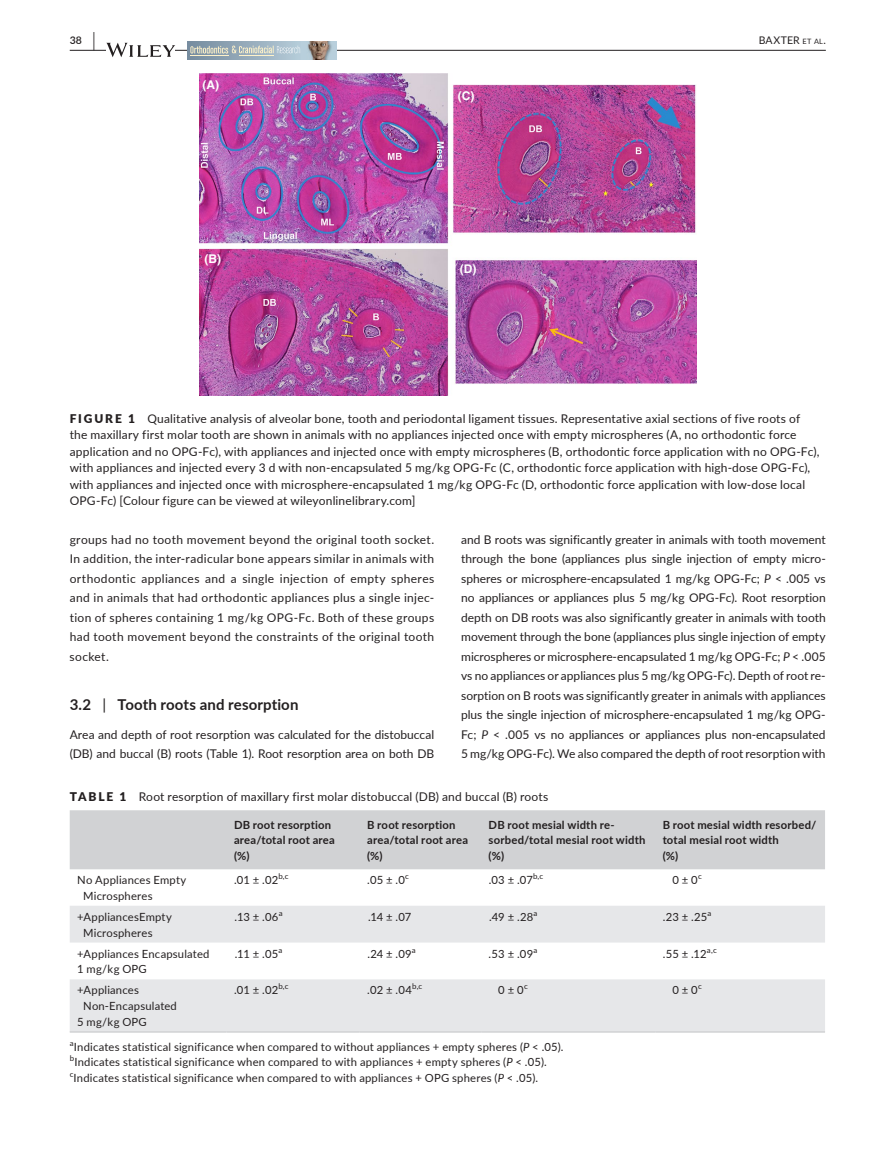
<style>
.page{position:relative;width:893px;height:1174px;background:#fff}
.page>*{position:absolute;margin:0;border:0;box-sizing:border-box;transform-origin:0 0}
.t1{font:700 15px "Lato";letter-spacing:.01em;color:#231f20}
.t2{font:12px/19.5px "Lato";letter-spacing:.015em;color:#231f20;text-align:justify}
.t3{font:700 12px "Helvetica";color:#fff}
.t4{font:11.25px/15.8px "Lato";letter-spacing:.015em;color:#231f20}
.t5{font:700 11.25px/15.8px "Lato";letter-spacing:.02em;color:#231f20}
.t6{font:10.5px "Lato";letter-spacing:.02em;color:#231f20}
.t7{font:600 10.5px "Lato";color:#231f20}
.t8{font:7.8px "Lato";color:#231f20}
.s1{font-size:19.5px}
.s2{font-size:7.35px}
.s3{font-weight:900}
.s4{font-weight:400}
.s5{font-style:italic}
</style>
<div class="page">
<hr style="left:70px;top:50px;width:756px;height:1px;background:#231f20">
<svg style="left:106px;top:43px;width:69px;height:14px"></svg>
<svg style="left:187px;top:41px;width:149px;height:1px"></svg>
<div style="left:187px;top:42px;width:115px;height:17px;background:linear-gradient(to right,#758a9d,#b6ccd8)"></div>
<svg style="left:190px;top:46px;width:110px;height:8px"></svg>
<hr style="left:239px;top:55px;width:35px;height:1px;background:#fef2ca">
<hr style="left:190px;top:55px;width:39px;height:1px;background:#fef2ca">
<img style="left:302px;top:42px;width:34px;height:17px">
<img style="left:199px;top:73px;width:497px;height:323px">
<div style="left:70px;top:810px;width:755px;height:59px;background:#d1d2d4"></div>
<svg style="left:70px;top:906px;width:755px;height:125px;fill:#e6e7e9"></svg>
<hr style="left:70px;top:1031px;width:157px;height:1px;background:#d1d2d4">
<hr style="left:227px;top:1031px;width:133px;height:1px;background:#d1d2d4">
<hr style="left:360px;top:1031px;width:121px;height:1px;background:#d1d2d4">
<hr style="left:481px;top:1031px;width:174px;height:1px;background:#d1d2d4">
<hr style="left:655px;top:1031px;width:170px;height:1px;background:#d1d2d4">
<p class="t7" style="left:70px;top:33px;width:27px">38 <span class="s1">|</span></p>
<p class="t6" style="left:759px;top:33px;width:69px">BAXTER <span class="s2">et al</span>.</p>
<p class="t3" style="left:202px;top:77px;width:18px">(A)</p>
<p class="t3" style="left:205px;top:251px;width:18px">(B)</p>
<p class="t3" style="left:458px;top:89px;width:18px">(C)</p>
<p class="t3" style="left:460px;top:261px;width:18px">(D)</p>
<p class="t2" style="left:70px;top:409px;width:751px;line-height:16.5px;text-align:left"><span class="s3">FIGURE 1</span> Qualitative analysis of alveolar bone, tooth and periodontal ligament tissues. Representative axial sections of five roots of the maxillary first molar tooth are shown in animals with no appliances injected once with empty microspheres (A, no orthodontic force application and no OPG‐Fc), with appliances and injected once with empty microspheres (B, orthodontic force application with no OPG‐Fc), with appliances and injected every 3 d with non‐encapsulated 5 mg/kg OPG‐Fc (C, orthodontic force application with high‐dose OPG‐Fc), with appliances and injected once with microsphere‐encapsulated 1 mg/kg OPG‐Fc (D, orthodontic force application with low‐dose local OPG‐Fc) [Colour figure can be viewed at wileyonlinelibrary.com]</p>
<p class="t2" style="left:70px;top:529px;width:366px">groups had no tooth movement beyond the original tooth socket.<br>In addition, the inter‐radicular bone appears similar in animals with orthodontic appliances and a single injection of empty spheres and in animals that had orthodontic appliances plus a single injec‐ tion of spheres containing 1 mg/kg OPG‐Fc. Both of these groups had tooth movement beyond the constraints of the original tooth socket.</p>
<p class="t1" style="left:70px;top:693px;width:230px">3.2 <span class="s4">|</span> Tooth roots and resorption</p>
<p class="t2" style="left:70px;top:724px;width:366px">Area and depth of root resorption was calculated for the distobuccal (DB) and buccal (B) roots (Table 1). Root resorption area on both DB</p>
<p class="t2" style="left:461px;top:529px;width:366px">and B roots was significantly greater in animals with tooth movement through the bone (appliances plus single injection of empty micro‐ spheres or microsphere‐encapsulated 1 mg/kg OPG‐Fc; <span class="s5">P</span> &lt; .005 vs no appliances or appliances plus 5 mg/kg OPG‐Fc). Root resorption depth on DB roots was also significantly greater in animals with tooth movement through the bone (appliances plus single injection of empty microspheres or microsphere‐encapsulated 1 mg/kg OPG‐Fc; <span class="s5">P</span> &lt; .005 vs no appliances or appliances plus 5 mg/kg OPG‐Fc). Depth of root re‐ sorption on B roots was significantly greater in animals with appliances plus the single injection of microsphere‐encapsulated 1 mg/kg OPG‐ Fc; <span class="s5">P</span> &lt; .005 vs no appliances or appliances plus non‐encapsulated 5 mg/kg OPG‐Fc). We also compared the depth of root resorption with</p>
<p class="t2" style="left:70px;top:786px;width:480px"><span class="s3">TABLE 1</span> Root resorption of maxillary first molar distobuccal (DB) and buccal (B) roots</p>
<p class="t5" style="left:234px;top:816px;width:102px">DB root resorption area/total root area (%)</p>
<p class="t5" style="left:367px;top:816px;width:102px">B root resorption area/total root area (%)</p>
<p class="t5" style="left:489px;top:816px;width:158px">DB root mesial width re‐ sorbed/total mesial root width (%)</p>
<p class="t5" style="left:663px;top:816px;width:155px">B root mesial width resorbed/ total mesial root width<br>(%)</p>
<p class="t4" style="left:83px;top:871px;width:105px;text-indent:-6px">No Appliances Empty<br>Microspheres</p>
<p class="t4" style="left:234px;top:871px;width:46px">.01 ± .02</p>
<p class="t8" style="left:278px;top:870px;width:12px">b,c</p>
<p class="t4" style="left:367px;top:871px;width:39px">.05 ± .0</p>
<p class="t8" style="left:405px;top:870px;width:5px">c</p>
<p class="t4" style="left:489px;top:871px;width:46px">.03 ± .07</p>
<p class="t8" style="left:533px;top:870px;width:12px">b,c</p>
<p class="t4" style="left:672px;top:871px;width:27px">0±0</p>
<p class="t8" style="left:698px;top:870px;width:5px">c</p>
<p class="t4" style="left:83px;top:908px;width:90px;text-indent:-6px">+AppliancesEmpty<br>Microspheres</p>
<p class="t4" style="left:235px;top:908px;width:45px">.13 ± .06</p>
<p class="t8" style="left:279px;top:907px;width:5px">a</p>
<p class="t4" style="left:368px;top:908px;width:45px">.14 ± .07</p>
<p class="t4" style="left:489px;top:908px;width:46px">.49 ± .28</p>
<p class="t8" style="left:533px;top:907px;width:5px">a</p>
<p class="t4" style="left:663px;top:908px;width:46px">.23 ± .25</p>
<p class="t8" style="left:707px;top:907px;width:5px">a</p>
<p class="t4" style="left:77px;top:945px;width:134px">+Appliances Encapsulated<br>1 mg/kg OPG</p>
<p class="t4" style="left:235px;top:945px;width:45px">.11 ± .05</p>
<p class="t8" style="left:278px;top:944px;width:5px">a</p>
<p class="t4" style="left:367px;top:945px;width:46px">.24 ± .09</p>
<p class="t8" style="left:412px;top:944px;width:5px">a</p>
<p class="t4" style="left:489px;top:945px;width:46px">.53 ± .09</p>
<p class="t8" style="left:533px;top:944px;width:5px">a</p>
<p class="t4" style="left:663px;top:945px;width:45px">.55 ± .12</p>
<p class="t8" style="left:707px;top:944px;width:11px">a,c</p>
<p class="t4" style="left:77px;top:982px;width:63px">+Appliances</p>
<p class="t4" style="left:83px;top:997px;width:95px">Non‐Encapsulated</p>
<p class="t4" style="left:77px;top:1013px;width:71px">5 mg/kg OPG</p>
<p class="t4" style="left:234px;top:982px;width:46px">.01 ± .02</p>
<p class="t8" style="left:278px;top:981px;width:12px">b,c</p>
<p class="t4" style="left:367px;top:982px;width:46px">.02 ± .04</p>
<p class="t8" style="left:412px;top:981px;width:12px">b,c</p>
<p class="t4" style="left:498px;top:982px;width:27px">0±0</p>
<p class="t8" style="left:524px;top:981px;width:5px">c</p>
<p class="t4" style="left:672px;top:982px;width:27px">0±0</p>
<p class="t8" style="left:698px;top:981px;width:5px">c</p>
<p class="t4" style="left:70px;top:1038px;width:495px"><sup>a</sup>Indicates statistical significance when compared to without appliances + empty spheres (<span class="s5">P</span> &lt; .05).</p>
<p class="t8" style="left:70px;top:1053px;width:6px">b</p>
<p class="t4" style="left:74px;top:1054px;width:474px">Indicates statistical significance when compared to with appliances + empty spheres (<span class="s5">P</span> &lt; .05).</p>
<p class="t8" style="left:70px;top:1068px;width:5px">c</p>
<p class="t4" style="left:74px;top:1069px;width:466px">Indicates statistical significance when compared to with appliances + OPG spheres (<span class="s5">P</span> &lt; .05).</p>
</div>
